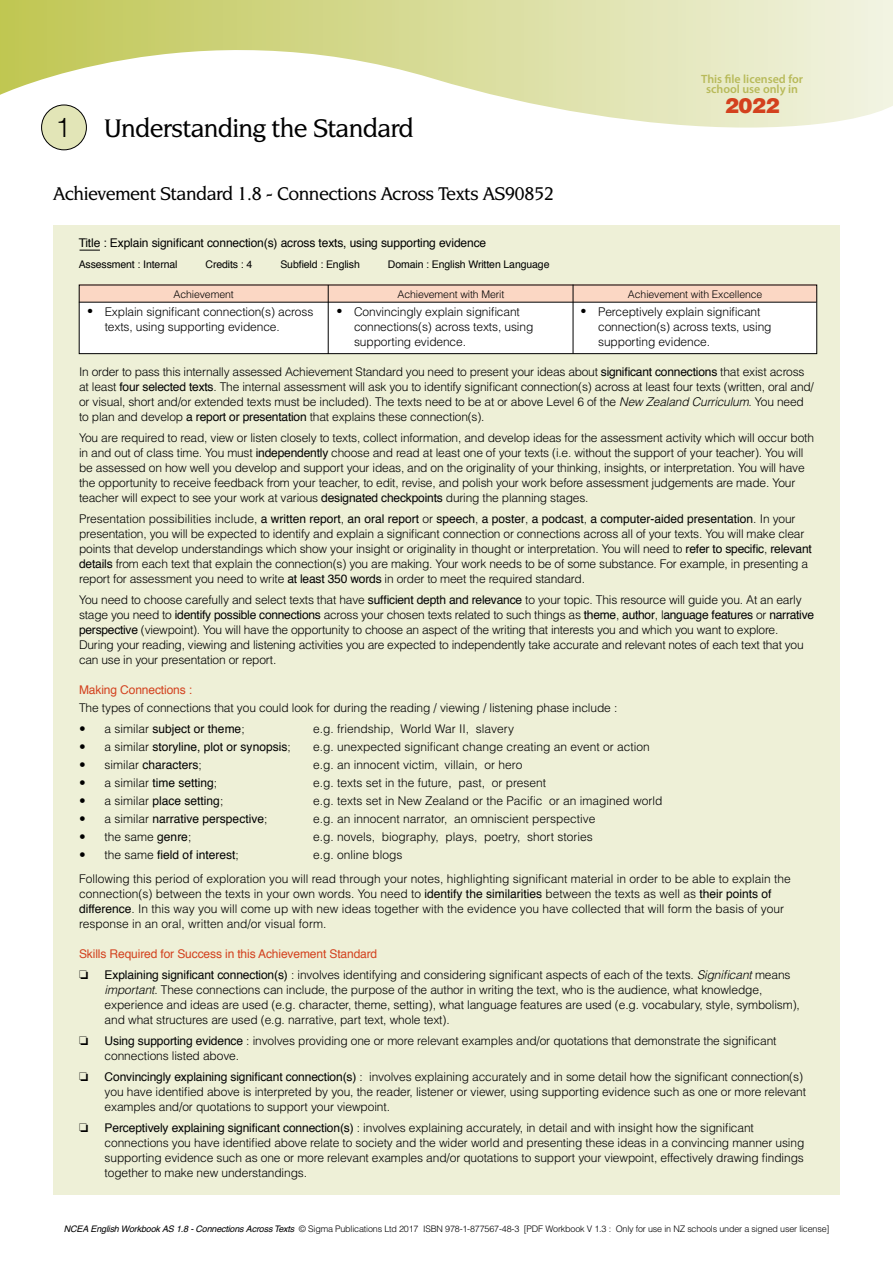
<style>
.page{position:relative;width:893px;height:1263px;background:#fff}
.page>*{position:absolute;margin:0;border:0;box-sizing:border-box;transform-origin:0 0}
.t1{font:500 27px "Novarese IT Cby BT";letter-spacing:-.03em;color:#000}
.t2{font:900 21px "Helvetica";color:#d3411e}
.t3{font:500 19.5px "Novarese IT Cby BT";letter-spacing:-.03em;color:#000}
.t4{font:300 12px/15px "Helvetica";letter-spacing:-.01em;color:#000}
.t5{font:12px "Helvetica";color:#000}
.t6{font:12px "Helvetica";letter-spacing:-.01em;color:#d3411e}
.t7{font:600 12px/10.5px "Myriad Pro";color:#b8ba5a;text-align:center}
.t8{font:10.5px "Helvetica";letter-spacing:-.01em;color:#000}
.t9{font:300 10.5px "Helvetica";letter-spacing:-.01em;color:#000}
.t10{font:300 9px "Helvetica";letter-spacing:-.02em;color:#000}
.s1{font-family:"Helvetica";font-weight:300}
.s2{font-weight:400}
.s3{font-style:italic}
.s4{font-weight:300}
.s5{font-weight:400;font-style:italic}
</style>
<div class="page">
<svg style="left:0;top:0;width:893px;height:128px"></svg>
<div style="left:42px;top:105px;width:44px;height:45px;background:#e2e5b7;border-radius:50%"></div>
<div style="left:41px;top:105px;width:46px;height:45px;border:1px solid #000;border-radius:50%"></div>
<div style="left:53px;top:225px;width:787px;height:970px;background:#eef0d7"></div>
<div style="left:79px;top:299px;width:737px;height:55px;background:#fff"></div>
<div style="left:79px;top:285px;width:738px;height:17px;background:#fbd7c4"></div>
<hr style="left:328px;top:285px;width:1px;height:69px;background:#000">
<hr style="left:573px;top:285px;width:1px;height:69px;background:#000">
<hr style="left:79px;top:302px;width:737px;height:1px;background:#000">
<div style="left:79px;top:285px;width:738px;height:69px;border:1px solid #000"></div>
<svg style="left:80px;top:250px;width:20px;height:1px"></svg>
<h1 class="t1" style="left:56px;top:112px;width:360px"><span class="s1">1</span> Understanding the Standard</h1>
<h3 class="t3" style="left:53px;top:182px;width:503px">Achievement Standard 1.8 - Connections Across Texts AS90852</h3>
<p class="t7" style="left:701px;top:73px;width:103px">This file licensed for school use only in</p>
<h2 class="t2" style="left:725px;top:92px;width:56px">2022</h2>
<p class="t5" style="left:79px;top:234px;width:409px">Title : Explain significant connection(s) across texts, using supporting evidence</p>
<p class="t8" style="left:79px;top:257px;width:100px">Assessment : Internal</p>
<p class="t8" style="left:206px;top:257px;width:48px">Credits : 4</p>
<p class="t8" style="left:280px;top:257px;width:81px">Subfield : English</p>
<p class="t8" style="left:388px;top:257px;width:163px">Domain : English Written Language</p>
<p class="t9" style="left:173px;top:287px;width:62px">Achievement</p>
<p class="t9" style="left:397px;top:287px;width:108px">Achievement with Merit</p>
<p class="t9" style="left:628px;top:287px;width:136px">Achievement with Excellence</p>
<p class="t4" style="left:105px;top:304px;width:210px;text-indent:-17px">● Explain significant connection(s) across texts, using supporting evidence.</p>
<p class="t4" style="left:354px;top:304px;width:181px;text-indent:-17px">● Convincingly explain significant connections(s) across texts, using supporting evidence.</p>
<p class="t4" style="left:598px;top:304px;width:175px;text-indent:-17px">● Perceptively explain significant connection(s) across texts, using supporting evidence.</p>
<p class="t4" style="left:79px;top:364px;width:736px">In order to pass this internally assessed Achievement Standard you need to present your ideas about <span class="s2">significant connections</span> that exist across at least <span class="s2">four selected texts</span>. The internal assessment will ask you to identify significant connection(s) across at least four texts (written, oral and/ or visual, short and/or extended texts must be included). The texts need to be at or above Level 6 of the <span class="s3">New Zealand Curriculum</span>. You need to plan and develop <span class="s2">a report or presentation</span> that explains these connection(s).</p>
<p class="t4" style="left:79px;top:430px;width:736px">You are required to read, view or listen closely to texts, collect information, and develop ideas for the assessment activity which will occur both in and out of class time. You must <span class="s2">independently</span> choose and read at least one of your texts (i.e. without the support of your teacher). You will be assessed on how well you develop and support your ideas, and on the originality of your thinking, insights, or interpretation. You will have the opportunity to receive feedback from your teacher, to edit, revise, and polish your work before assessment judgements are made. Your teacher will expect to see your work at various <span class="s2">designated checkpoints</span> during the planning stages.</p>
<p class="t4" style="left:79px;top:511px;width:734px">Presentation possibilities include, <span class="s2">a written report</span>, <span class="s2">an oral report</span> or <span class="s2">speech</span>, <span class="s2">a poster</span>, <span class="s2">a podcast</span>, <span class="s2">a computer-aided presentation</span>. In your presentation, you will be expected to identify and explain a significant connection or connections across all of your texts. You will make clear points that develop understandings which show your insight or originality in thought or interpretation. You will need to <span class="s2">refer to specific</span>, <span class="s2">relevant details</span> from each text that explain the connection(s) you are making. Your work needs to be of some substance. For example, in presenting a report for assessment you need to write <span class="s2">at least 350 words</span> in order to meet the required standard.</p>
<p class="t4" style="left:79px;top:592px;width:737px">You need to choose carefully and select texts that have <span class="s2">sufficient depth and relevance</span> to your topic. This resource will guide you. At an early stage you need to <span class="s2">identify possible connections</span> across your chosen texts related to such things as <span class="s2">theme</span>, <span class="s2">author</span>, l<span class="s2">anguage features</span> or <span class="s2">narrative perspective</span> (viewpoint). You will have the opportunity to choose an aspect of the writing that interests you and which you want to explore.<br>During your reading, viewing and listening activities you are expected to independently take accurate and relevant notes of each text that you can use in your presentation or report.</p>
<p class="t6" style="left:79px;top:681px;width:115px">Making Connections :</p>
<p class="t4" style="left:105px;top:697px;width:514px;line-height:21px;text-indent:-26px">The types of connections that you could look for during the reading / viewing / listening phase include : a similar <span class="s2">subject or theme</span>;</p>
<p class="t4" style="left:313px;top:721px;width:202px">e.g. friendship, World War II, slavery</p>
<p class="t5" style="left:105px;top:738px;width:188px"><span class="s4">a similar</span> storyline, plot or synopsis<span class="s4">;</span></p>
<p class="t4" style="left:313px;top:739px;width:338px">e.g. unexpected significant change creating an event or action</p>
<p class="t5" style="left:105px;top:756px;width:99px"><span class="s4">similar</span> characters<span class="s4">;</span></p>
<p class="t4" style="left:313px;top:757px;width:211px">e.g. an innocent victim, villain, or hero</p>
<p class="t5" style="left:105px;top:774px;width:114px"><span class="s4">a similar</span> time setting<span class="s4">;</span></p>
<p class="t4" style="left:313px;top:775px;width:235px">e.g. texts set in the future, past, or present</p>
<p class="t5" style="left:105px;top:792px;width:120px"><span class="s4">a similar</span> place setting<span class="s4">;</span></p>
<p class="t4" style="left:313px;top:793px;width:351px">e.g. texts set in New Zealand or the Pacific or an imagined world</p>
<p class="t5" style="left:105px;top:810px;width:164px"><span class="s4">a similar</span> narrative perspective<span class="s4">;</span></p>
<p class="t4" style="left:313px;top:811px;width:284px">e.g. an innocent narrator, an omniscient perspective</p>
<p class="t4" style="left:105px;top:829px;width:88px">the same <span class="s2">genre</span>;</p>
<p class="t4" style="left:313px;top:829px;width:281px">e.g. novels, biography, plays, poetry, short stories</p>
<p class="t5" style="left:105px;top:846px;width:136px"><span class="s4">the same</span> field of interest<span class="s4">;</span></p>
<p class="t4" style="left:79px;top:843px;width:713px;line-height:24px;text-indent:234px">e.g. online blogs<br>Following this period of exploration you will read through your notes, highlighting significant material in order to be able to explain the</p>
<p class="t4" style="left:79px;top:886px;width:706px">connection(s) between the texts in your own words. You need to <span class="s2">identify the similarities</span> between the texts as well as <span class="s2">their points of difference</span>. In this way you will come up with new ideas together with the evidence you have collected that will form the basis of your response in an oral, written and/or visual form.</p>
<p class="t6" style="left:79px;top:945px;width:300px">Skills Required for Success in this Achievement Standard</p>
<p class="t4" style="left:105px;top:967px;width:697px"><span class="s2">Explaining significant connection(s)</span> : involves identifying and considering significant aspects of each of the texts. <span class="s3">Significant</span> means <span class="s3">important</span>. These connections can include, the purpose of the author in writing the text, who is the audience, what knowledge, experience and ideas are used (e.g. character, theme, setting), what language features are used (e.g. vocabulary, style, symbolism), and what structures are used (e.g. narrative, part text, whole text).</p>
<p class="t4" style="left:105px;top:1033px;width:673px"><span class="s2">Using supporting evidence</span> : involves providing one or more relevant examples and/or quotations that demonstrate the significant connections listed above.</p>
<p class="t4" style="left:105px;top:1069px;width:703px"><span class="s2">Convincingly explaining significant connection(s)</span> : involves explaining accurately and in some detail how the significant connection(s) you have identified above is interpreted by you, the reader, listener or viewer, using supporting evidence such as one or more relevant examples and/or quotations to support your viewpoint.</p>
<p class="t4" style="left:105px;top:1120px;width:701px"><span class="s2">Perceptively explaining significant connection(s)</span> : involves explaining accurately, in detail and with insight how the significant connections you have identified above relate to society and the wider world and presenting these ideas in a convincing manner using supporting evidence such as one or more relevant examples and/or quotations to support your viewpoint, effectively drawing findings together to make new understandings.</p>
<p class="t10" style="left:64px;top:1223px;width:767px"><span class="s5">NCEA English Workbook AS 1.8 - Connections Across Texts</span> © Sigma Publications Ltd 2017 ISBN 978-1-877567-48-3 [PDF Workbook V 1.3 : Only for use in NZ schools under a signed user license]</p>
</div>
